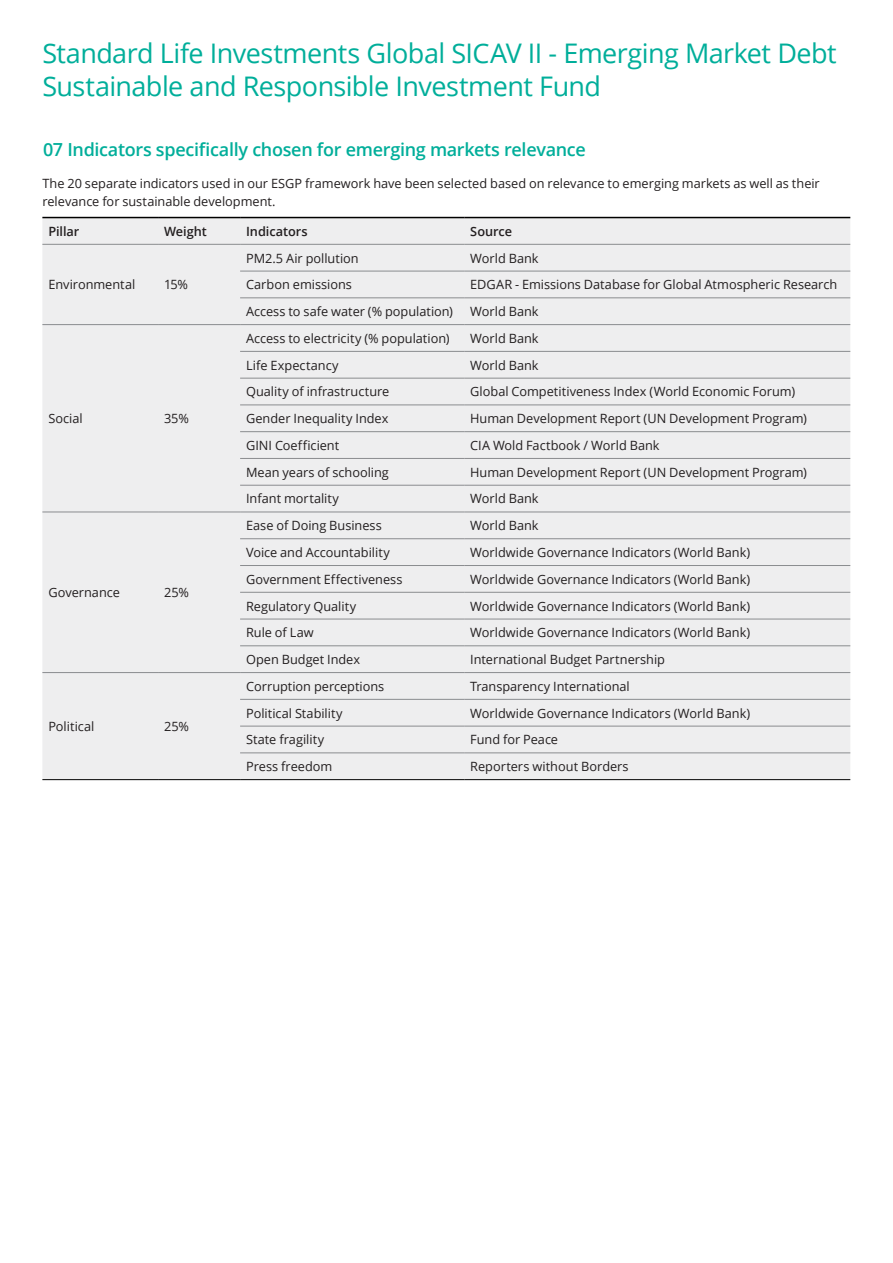
<style>
.page{position:relative;width:893px;height:1263px;background:#fff}
.page>*{position:absolute;margin:0;border:0;box-sizing:border-box;transform-origin:0 0}
.t1{font:27px/33px "Open Sans";letter-spacing:-.02em;color:#00ae9a}
.t2{font:600 18px "Open Sans";letter-spacing:-.015em;color:#00ae9a}
.t3{font:12.75px/18px "Open Sans";color:#231f20}
.t4{font:600 12.75px "Open Sans";letter-spacing:-.005em;color:#231f20}
</style>
<div class="page">
<div style="left:42px;top:218px;width:808px;height:561px;background:#eeeeef"></div>
<hr style="left:42px;top:217px;width:116px;height:1px;background:#000">
<hr style="left:158px;top:217px;width:82px;height:1px;background:#000">
<hr style="left:240px;top:217px;width:224px;height:1px;background:#000">
<hr style="left:464px;top:217px;width:386px;height:1px;background:#000">
<hr style="left:42px;top:244px;width:116px;height:1px;background:#8a8c8f">
<hr style="left:158px;top:244px;width:82px;height:1px;background:#8a8c8f">
<hr style="left:240px;top:244px;width:224px;height:1px;background:#8a8c8f">
<hr style="left:464px;top:244px;width:386px;height:1px;background:#8a8c8f">
<hr style="left:42px;top:324px;width:116px;height:1px;background:#8a8c8f">
<hr style="left:158px;top:324px;width:82px;height:1px;background:#8a8c8f">
<hr style="left:42px;top:512px;width:116px;height:1px;background:#8a8c8f">
<hr style="left:158px;top:512px;width:82px;height:1px;background:#8a8c8f">
<hr style="left:42px;top:672px;width:116px;height:1px;background:#8a8c8f">
<hr style="left:158px;top:672px;width:82px;height:1px;background:#8a8c8f">
<hr style="left:42px;top:779px;width:116px;height:1px;background:#000">
<hr style="left:158px;top:779px;width:82px;height:1px;background:#000">
<hr style="left:240px;top:779px;width:224px;height:1px;background:#000">
<hr style="left:464px;top:779px;width:386px;height:1px;background:#000">
<hr style="left:240px;top:271px;width:224px;height:1px;background:#8a8c8f">
<hr style="left:464px;top:271px;width:386px;height:1px;background:#8a8c8f">
<hr style="left:240px;top:298px;width:224px;height:1px;background:#8a8c8f">
<hr style="left:464px;top:298px;width:386px;height:1px;background:#8a8c8f">
<hr style="left:240px;top:324px;width:224px;height:1px;background:#8a8c8f">
<hr style="left:464px;top:324px;width:386px;height:1px;background:#8a8c8f">
<hr style="left:240px;top:351px;width:224px;height:1px;background:#8a8c8f">
<hr style="left:464px;top:351px;width:386px;height:1px;background:#8a8c8f">
<hr style="left:240px;top:378px;width:224px;height:1px;background:#8a8c8f">
<hr style="left:464px;top:378px;width:386px;height:1px;background:#8a8c8f">
<hr style="left:240px;top:405px;width:224px;height:1px;background:#8a8c8f">
<hr style="left:464px;top:405px;width:386px;height:1px;background:#8a8c8f">
<hr style="left:240px;top:431px;width:224px;height:1px;background:#8a8c8f">
<hr style="left:464px;top:431px;width:386px;height:1px;background:#8a8c8f">
<hr style="left:240px;top:458px;width:224px;height:1px;background:#8a8c8f">
<hr style="left:464px;top:458px;width:386px;height:1px;background:#8a8c8f">
<hr style="left:240px;top:485px;width:224px;height:1px;background:#8a8c8f">
<hr style="left:464px;top:485px;width:386px;height:1px;background:#8a8c8f">
<hr style="left:240px;top:512px;width:224px;height:1px;background:#8a8c8f">
<hr style="left:464px;top:512px;width:386px;height:1px;background:#8a8c8f">
<hr style="left:240px;top:538px;width:224px;height:1px;background:#8a8c8f">
<hr style="left:464px;top:538px;width:386px;height:1px;background:#8a8c8f">
<hr style="left:240px;top:565px;width:224px;height:1px;background:#8a8c8f">
<hr style="left:464px;top:565px;width:386px;height:1px;background:#8a8c8f">
<hr style="left:240px;top:592px;width:224px;height:1px;background:#8a8c8f">
<hr style="left:464px;top:592px;width:386px;height:1px;background:#8a8c8f">
<hr style="left:240px;top:619px;width:224px;height:1px;background:#8a8c8f">
<hr style="left:464px;top:619px;width:386px;height:1px;background:#8a8c8f">
<hr style="left:240px;top:645px;width:224px;height:1px;background:#8a8c8f">
<hr style="left:464px;top:645px;width:386px;height:1px;background:#8a8c8f">
<hr style="left:240px;top:672px;width:224px;height:1px;background:#8a8c8f">
<hr style="left:464px;top:672px;width:386px;height:1px;background:#8a8c8f">
<hr style="left:240px;top:699px;width:224px;height:1px;background:#8a8c8f">
<hr style="left:464px;top:699px;width:386px;height:1px;background:#8a8c8f">
<hr style="left:240px;top:726px;width:224px;height:1px;background:#8a8c8f">
<hr style="left:464px;top:726px;width:386px;height:1px;background:#8a8c8f">
<hr style="left:240px;top:753px;width:224px;height:1px;background:#8a8c8f">
<hr style="left:464px;top:753px;width:386px;height:1px;background:#8a8c8f">
<h1 class="t1" style="left:42px;top:36px;width:796px">Standard Life Investments Global SICAV II - Emerging Market Debt<br>Sustainable and Responsible Investment Fund</h1>
<h2 class="t2" style="left:43px;top:137px;width:544px">07 Indicators specifically chosen for emerging markets relevance</h2>
<p class="t3" style="left:42px;top:174px;width:779px">The 20 separate indicators used in our ESGP framework have been selected based on relevance to emerging markets as well as their relevance for sustainable development.</p>
<p class="t4" style="left:48px;top:222px;width:33px">Pillar</p>
<p class="t4" style="left:164px;top:222px;width:44px">Weight</p>
<p class="t4" style="left:246px;top:222px;width:63px">Indicators</p>
<p class="t4" style="left:470px;top:222px;width:43px">Source</p>
<p class="t3" style="left:48px;top:275px;width:88px">Environmental</p>
<p class="t3" style="left:164px;top:275px;width:26px">15%</p>
<p class="t3" style="left:48px;top:409px;width:36px">Social</p>
<p class="t3" style="left:164px;top:409px;width:26px">35%</p>
<p class="t3" style="left:48px;top:583px;width:73px">Governance</p>
<p class="t3" style="left:164px;top:583px;width:26px">25%</p>
<p class="t3" style="left:48px;top:717px;width:47px">Political</p>
<p class="t3" style="left:164px;top:717px;width:26px">25%</p>
<p class="t3" style="left:246px;top:249px;width:114px">PM2.5 Air pollution</p>
<p class="t3" style="left:470px;top:249px;width:70px">World Bank</p>
<p class="t3" style="left:246px;top:275px;width:107px">Carbon emissions</p>
<p class="t3" style="left:470px;top:275px;width:369px">EDGAR - Emissions Database for Global Atmospheric Research</p>
<p class="t3" style="left:246px;top:302px;width:208px">Access to safe water (% population)</p>
<p class="t3" style="left:470px;top:302px;width:70px">World Bank</p>
<p class="t3" style="left:246px;top:329px;width:205px">Access to electricity (% population)</p>
<p class="t3" style="left:470px;top:329px;width:70px">World Bank</p>
<p class="t3" style="left:246px;top:356px;width:94px">Life Expectancy</p>
<p class="t3" style="left:470px;top:356px;width:70px">World Bank</p>
<p class="t3" style="left:246px;top:382px;width:145px">Quality of infrastructure</p>
<p class="t3" style="left:470px;top:382px;width:326px">Global Competitiveness Index (World Economic Forum)</p>
<p class="t3" style="left:246px;top:409px;width:144px">Gender Inequality Index</p>
<p class="t3" style="left:470px;top:409px;width:338px">Human Development Report (UN Development Program)</p>
<p class="t3" style="left:246px;top:436px;width:95px">GINI Coefficient</p>
<p class="t3" style="left:470px;top:436px;width:191px">CIA Wold Factbook / World Bank</p>
<p class="t3" style="left:246px;top:463px;width:144px">Mean years of schooling</p>
<p class="t3" style="left:470px;top:463px;width:338px">Human Development Report (UN Development Program)</p>
<p class="t3" style="left:246px;top:489px;width:94px">Infant mortality</p>
<p class="t3" style="left:470px;top:489px;width:70px">World Bank</p>
<p class="t3" style="left:246px;top:516px;width:137px">Ease of Doing Business</p>
<p class="t3" style="left:470px;top:516px;width:70px">World Bank</p>
<p class="t3" style="left:246px;top:543px;width:145px">Voice and Accountability</p>
<p class="t3" style="left:470px;top:543px;width:281px">Worldwide Governance Indicators (World Bank)</p>
<p class="t3" style="left:246px;top:570px;width:158px">Government Effectiveness</p>
<p class="t3" style="left:470px;top:570px;width:281px">Worldwide Governance Indicators (World Bank)</p>
<p class="t3" style="left:246px;top:596px;width:112px">Regulatory Quality</p>
<p class="t3" style="left:470px;top:596px;width:281px">Worldwide Governance Indicators (World Bank)</p>
<p class="t3" style="left:246px;top:623px;width:69px">Rule of Law</p>
<p class="t3" style="left:470px;top:623px;width:281px">Worldwide Governance Indicators (World Bank)</p>
<p class="t3" style="left:246px;top:650px;width:116px">Open Budget Index</p>
<p class="t3" style="left:470px;top:650px;width:196px">International Budget Partnership</p>
<p class="t3" style="left:246px;top:677px;width:140px">Corruption perceptions</p>
<p class="t3" style="left:470px;top:677px;width:161px">Transparency International</p>
<p class="t3" style="left:246px;top:704px;width:98px">Political Stability</p>
<p class="t3" style="left:470px;top:704px;width:281px">Worldwide Governance Indicators (World Bank)</p>
<p class="t3" style="left:246px;top:730px;width:80px">State fragility</p>
<p class="t3" style="left:470px;top:730px;width:89px">Fund for Peace</p>
<p class="t3" style="left:246px;top:757px;width:88px">Press freedom</p>
<p class="t3" style="left:470px;top:757px;width:160px">Reporters without Borders</p>
</div>
